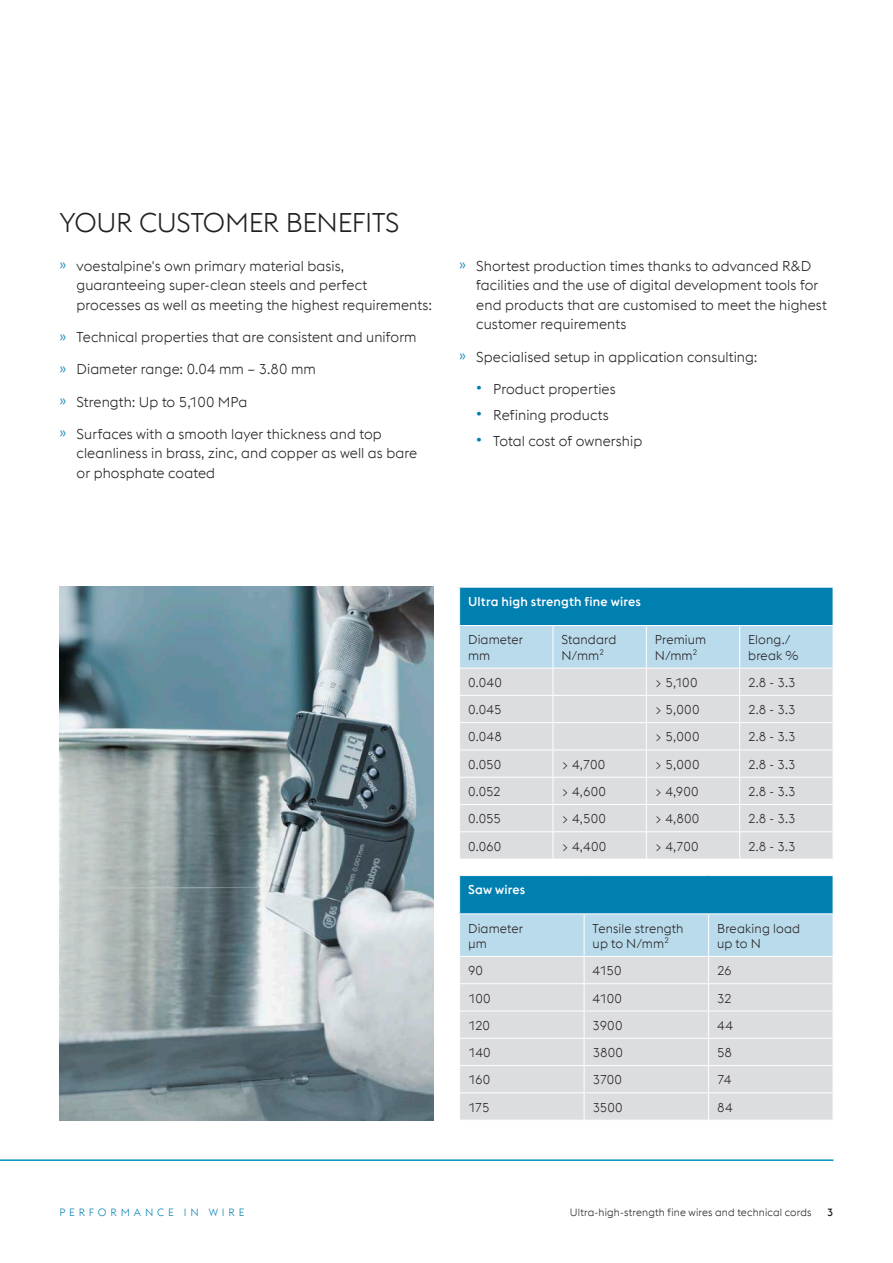
<style>
.page{position:relative;width:893px;height:1263px;background:#fff}
.page>*{position:absolute;margin:0;border:0;box-sizing:border-box;transform-origin:0 0}
.HL-2{font:300 27px "voestalpine";letter-spacing:-.01em;color:#231f20}
.t1{font:300 14.25px/19.5px "voestalpine";letter-spacing:.005em;color:#231f20}
.T-I__Copy-links{font:300 12.75px/15.3px "voestalpine";letter-spacing:.01em;color:#231f20}
.T-I__HL-links{font:500 12.75px "voestalpine";letter-spacing:.01em;color:#fff}
.t2{font:300 10.5px "voestalpine";letter-spacing:.015em;color:#231f20}
.t3{font:300 10.5px "voestalpine";letter-spacing:.37em;color:#007fb1}
.t4{font:500 10.5px "voestalpine";color:#231f20}
.s1{color:#007fb1}
.s2{font-weight:500;color:#007fb1}
</style>
<div class="page">
<div style="left:460px;top:587px;width:373px;height:38px;background:#007fb1"></div>
<hr style="left:459px;top:587px;width:94px;height:1px;background:#fff">
<hr style="left:553px;top:587px;width:93px;height:1px;background:#fff">
<hr style="left:646px;top:587px;width:94px;height:1px;background:#fff">
<hr style="left:740px;top:587px;width:93px;height:1px;background:#fff">
<svg style="left:459px;top:625px;width:374px;height:234px"></svg>
<div style="left:460px;top:875px;width:373px;height:39px;background:#007fb1"></div>
<hr style="left:459px;top:875px;width:125px;height:1px;background:#fff">
<hr style="left:584px;top:875px;width:125px;height:1px;background:#fff">
<hr style="left:709px;top:875px;width:124px;height:1px;background:#fff">
<hr style="left:459px;top:913px;width:125px;height:1px;background:#fff">
<hr style="left:584px;top:913px;width:125px;height:1px;background:#fff">
<hr style="left:709px;top:913px;width:124px;height:1px;background:#fff">
<svg style="left:460px;top:914px;width:373px;height:206px"></svg>
<img style="left:60px;top:587px;width:374px;height:533px">
<hr style="left:0;top:1159px;width:833px;height:2px;background:#0092bf">
<p class="HL-2" style="left:60px;top:207px;width:341px">YOUR CUSTOMER BENEFITS</p>
<p class="t1" style="left:77px;top:256px;width:357px;text-indent:-17px"><span class="s1">»</span> voestalpine's own primary material basis, guaranteeing super-clean steels and perfect processes as well as meeting the highest requirements:</p>
<p class="t1" style="left:60px;top:327px;width:359px"><span class="s1">»</span> Technical properties that are consistent and uniform</p>
<p class="t1" style="left:60px;top:360px;width:258px"><span class="s1">»</span> Diameter range: 0.04 mm – 3.80 mm</p>
<p class="t1" style="left:60px;top:392px;width:189px"><span class="s1">»</span> Strength: Up to 5,100 MPa</p>
<p class="t1" style="left:77px;top:424px;width:342px;text-indent:-17px"><span class="s1">»</span> Surfaces with a smooth layer thickness and top cleanliness in brass, zinc, and copper as well as bare or phosphate coated</p>
<p class="t1" style="left:476px;top:256px;width:352px;text-indent:-17px"><span class="s1">»</span> Shortest production times thanks to advanced R&amp;D facilities and the use of digital development tools for end products that are customised to meet the highest customer requirements</p>
<p class="t1" style="left:459px;top:347px;width:300px"><span class="s1">»</span> Specialised setup in application consulting:</p>
<p class="t1" style="left:476px;top:379px;width:141px"><span class="s2">•</span> Product properties</p>
<p class="t1" style="left:476px;top:405px;width:134px"><span class="s2">•</span> Refining products</p>
<p class="t1" style="left:476px;top:431px;width:168px"><span class="s2">•</span> Total cost of ownership</p>
<p class="T-I__HL-links" style="left:468px;top:594px;width:174px">Ultra high strength fine wires</p>
<p class="T-I__Copy-links" style="left:468px;top:632px;width:56px">Diameter mm</p>
<p class="T-I__Copy-links" style="left:561px;top:632px;width:56px">Standard<br>N/mm²</p>
<p class="T-I__Copy-links" style="left:655px;top:632px;width:53px">Premium<br>N/mm²</p>
<p class="T-I__Copy-links" style="left:748px;top:632px;width:52px">Elong./ break %</p>
<p class="T-I__Copy-links" style="left:468px;top:675px;width:35px">0.040</p>
<p class="T-I__Copy-links" style="left:655px;top:675px;width:44px">&gt; 5,100</p>
<p class="T-I__Copy-links" style="left:748px;top:675px;width:49px">2.8 - 3.3</p>
<p class="T-I__Copy-links" style="left:468px;top:702px;width:35px">0.045</p>
<p class="T-I__Copy-links" style="left:655px;top:702px;width:46px">&gt; 5,000</p>
<p class="T-I__Copy-links" style="left:748px;top:702px;width:49px">2.8 - 3.3</p>
<p class="T-I__Copy-links" style="left:468px;top:729px;width:35px">0.048</p>
<p class="T-I__Copy-links" style="left:655px;top:729px;width:46px">&gt; 5,000</p>
<p class="T-I__Copy-links" style="left:748px;top:729px;width:49px">2.8 - 3.3</p>
<p class="T-I__Copy-links" style="left:468px;top:757px;width:35px">0.050</p>
<p class="T-I__Copy-links" style="left:561px;top:757px;width:45px">&gt; 4,700</p>
<p class="T-I__Copy-links" style="left:655px;top:757px;width:46px">&gt; 5,000</p>
<p class="T-I__Copy-links" style="left:748px;top:757px;width:49px">2.8 - 3.3</p>
<p class="T-I__Copy-links" style="left:468px;top:784px;width:34px">0.052</p>
<p class="T-I__Copy-links" style="left:561px;top:784px;width:46px">&gt; 4,600</p>
<p class="T-I__Copy-links" style="left:655px;top:784px;width:45px">&gt; 4,900</p>
<p class="T-I__Copy-links" style="left:748px;top:784px;width:49px">2.8 - 3.3</p>
<p class="T-I__Copy-links" style="left:468px;top:811px;width:34px">0.055</p>
<p class="T-I__Copy-links" style="left:561px;top:811px;width:46px">&gt; 4,500</p>
<p class="T-I__Copy-links" style="left:655px;top:811px;width:46px">&gt; 4,800</p>
<p class="T-I__Copy-links" style="left:748px;top:811px;width:49px">2.8 - 3.3</p>
<p class="T-I__Copy-links" style="left:468px;top:838px;width:35px">0.060</p>
<p class="T-I__Copy-links" style="left:561px;top:838px;width:46px">&gt; 4,400</p>
<p class="T-I__Copy-links" style="left:655px;top:838px;width:45px">&gt; 4,700</p>
<p class="T-I__Copy-links" style="left:748px;top:838px;width:49px">2.8 - 3.3</p>
<p class="T-I__HL-links" style="left:468px;top:882px;width:59px">Saw wires</p>
<p class="T-I__Copy-links" style="left:468px;top:920px;width:56px">Diameter µm</p>
<p class="T-I__Copy-links" style="left:593px;top:920px;width:92px">Tensile strength up to N/mm²</p>
<p class="T-I__Copy-links" style="left:717px;top:920px;width:84px">Breaking load up to N</p>
<p class="T-I__Copy-links" style="left:468px;top:963px;width:17px">90</p>
<p class="T-I__Copy-links" style="left:593px;top:963px;width:30px">4150</p>
<p class="T-I__Copy-links" style="left:717px;top:963px;width:16px">26</p>
<p class="T-I__Copy-links" style="left:468px;top:990px;width:24px">100</p>
<p class="T-I__Copy-links" style="left:593px;top:990px;width:31px">4100</p>
<p class="T-I__Copy-links" style="left:717px;top:990px;width:16px">32</p>
<p class="T-I__Copy-links" style="left:468px;top:1018px;width:23px">120</p>
<p class="T-I__Copy-links" style="left:593px;top:1018px;width:31px">3900</p>
<p class="T-I__Copy-links" style="left:717px;top:1018px;width:17px">44</p>
<p class="T-I__Copy-links" style="left:468px;top:1045px;width:24px">140</p>
<p class="T-I__Copy-links" style="left:593px;top:1045px;width:32px">3800</p>
<p class="T-I__Copy-links" style="left:717px;top:1045px;width:17px">58</p>
<p class="T-I__Copy-links" style="left:468px;top:1072px;width:24px">160</p>
<p class="T-I__Copy-links" style="left:593px;top:1072px;width:31px">3700</p>
<p class="T-I__Copy-links" style="left:717px;top:1072px;width:16px">74</p>
<p class="T-I__Copy-links" style="left:468px;top:1099px;width:23px">175</p>
<p class="T-I__Copy-links" style="left:593px;top:1099px;width:31px">3500</p>
<p class="T-I__Copy-links" style="left:717px;top:1099px;width:17px">84</p>
<p class="t3" style="left:60px;top:1206px;width:187px">PERFORMANCE IN WIRE</p>
<p class="t2" style="left:570px;top:1206px;width:243px">Ultra-high-strength fine wires and technical cords</p>
<p class="t4" style="left:827px;top:1206px;width:8px">3</p>
</div>
